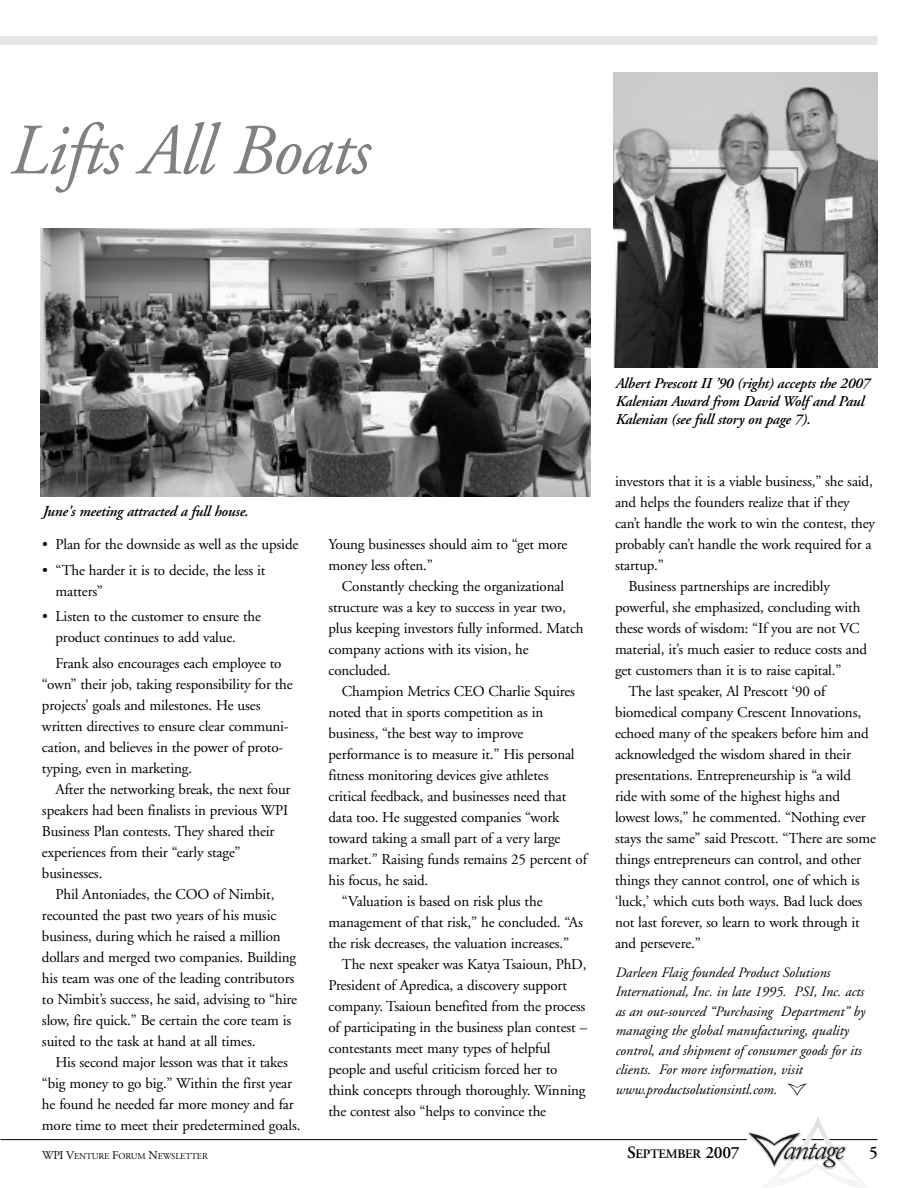
<style>
.page{position:relative;width:918px;height:1188px;background:#fff}
.page>*{position:absolute;margin:0;border:0;box-sizing:border-box;transform-origin:0 0}
.t1{font:italic 72px "Adobe Garamond";letter-spacing:-.015em;color:#808080}
.t2{font:600 17.25px "Adobe Garamond";color:#000}
.t3{font:15px/21px "Adobe Garamond";letter-spacing:-.01em;color:#000}
.t4{font:italic 600 15px/18px "Adobe Garamond";letter-spacing:-.015em;color:#000}
.t5{font:italic 14.25px/19.5px "Adobe Garamond";color:#000}
.t6{font:600 12.9px "Adobe Garamond";letter-spacing:-.02em;color:#000}
.t7{font:9px "Adobe Garamond";letter-spacing:-.02em;color:#000}
.s1{font-size:12px}
.s2{font-size:17.25px}
</style>
<div class="page">
<svg style="left:787px;top:1083px;width:20px;height:13px"></svg>
<div style="left:0;top:36px;width:878px;height:9px;background:#e6e6e6"></div>
<hr style="left:0;top:1139px;width:749px;height:1px;background:#000">
<hr style="left:801px;top:1139px;width:77px;height:1px;background:#000">
<svg style="left:749px;top:1117px;width:125px;height:66px"></svg>
<img style="left:40px;top:228px;width:551px;height:268px">
<img style="left:614px;top:72px;width:264px;height:296px">
<h1 class="t1" style="left:7px;top:122px;width:366px">Lifts All Boats</h1>
<p class="t4" style="left:42px;top:504px;width:208px">June's meeting attracted a full house.</p>
<p class="t3" style="left:42px;top:535px;width:258px">• Plan for the downside as well as the upside</p>
<p class="t3" style="left:56px;top:561px;width:212px;text-indent:-14px">• “The harder it is to decide, the less it matters”</p>
<p class="t3" style="left:55px;top:607px;width:207px;text-indent:-13px">• Listen to the customer to ensure the product continues to add value.</p>
<p class="t3" style="left:42px;top:654px;width:252px;text-indent:14px">Frank also encourages each employee to “own” their job, taking responsibility for the projects’ goals and milestones. He uses written directives to ensure clear communi&shy;cation, and believes in the power of proto&shy;typing, even in marketing.</p>
<p class="t3" style="left:42px;top:780px;width:250px;text-indent:14px">After the networking break, the next four speakers had been finalists in previous WPI Business Plan contests. They shared their experiences from their “early stage” businesses.</p>
<p class="t3" style="left:42px;top:885px;width:257px;text-indent:14px">Phil Antoniades, the COO of Nimbit, recounted the past two years of his music business, during which he raised a million dollars and merged two companies. Building his team was one of the leading contributors to Nimbit’s success, he said, advising to “hire slow, fire quick.” Be certain the core team is suited to the task at hand at all times.</p>
<p class="t3" style="left:42px;top:1053px;width:260px;text-align:center">His second major lesson was that it takes “big money to go big.” Within the first year he found he needed far more money and far more time to meet their predetermined goals.</p>
<p class="t3" style="left:328px;top:535px;width:240px">Young businesses should aim to “get more money less often.”</p>
<p class="t3" style="left:328px;top:577px;width:257px;text-indent:14px">Constantly checking the organizational structure was a key to success in year two, plus keeping investors fully informed. Match company actions with its vision, he concluded.</p>
<p class="t3" style="left:342px;top:682px;width:235px">Champion Metrics CEO Charlie Squires</p>
<p class="t3" style="left:328px;top:703px;width:216px">noted that in sports competition as in</p>
<p class="t3" style="left:328px;top:724px;width:197px">business, “the best way to improve</p>
<p class="t3" style="left:328px;top:745px;width:248px">performance is to measure it.” His personal</p>
<p class="t3" style="left:328px;top:766px;width:222px">fitness monitoring devices give athletes</p>
<p class="t3" style="left:328px;top:787px;width:239px">critical feedback, and businesses need that</p>
<p class="t3" style="left:328px;top:808px;width:232px">data too. He suggested companies “work</p>
<p class="t3" style="left:328px;top:829px;width:234px">toward taking a small part of a very large</p>
<p class="t3" style="left:328px;top:850px;width:260px">market.” Raising funds remains 25 percent of</p>
<p class="t3" style="left:328px;top:871px;width:101px">his focus, he said.</p>
<p class="t3" style="left:342px;top:892px;width:202px">“Valuation is based on risk plus the</p>
<p class="t3" style="left:328px;top:913px;width:256px">management of that risk,” he concluded. “As</p>
<p class="t3" style="left:328px;top:934px;width:242px">the risk decreases, the valuation increases.”</p>
<p class="t3" style="left:342px;top:955px;width:246px">The next speaker was Katya Tsaioun, PhD,</p>
<p class="t3" style="left:328px;top:976px;width:240px">President of Apredica, a discovery support</p>
<p class="t3" style="left:328px;top:997px;width:259px">company. Tsaioun benefited from the process</p>
<p class="t3" style="left:328px;top:1018px;width:260px">of participating in the business plan contest –</p>
<p class="t3" style="left:328px;top:1039px;width:224px">contestants meet many types of helpful</p>
<p class="t3" style="left:328px;top:1060px;width:231px">people and useful criticism forced her to</p>
<p class="t3" style="left:328px;top:1081px;width:259px">think concepts through thoroughly. Winning</p>
<p class="t3" style="left:328px;top:1102px;width:219px">the contest also “helps to convince the</p>
<p class="t4" style="left:615px;top:375px;width:256px">Albert Prescott II ’90 (right) accepts the 2007<br>Kalenian Award from David Wolf and Paul<br>Kalenian (see full story on page 7).</p>
<p class="t3" style="left:615px;top:472px;width:259px">investors that it is a viable business,” she said,</p>
<p class="t3" style="left:615px;top:493px;width:236px">and helps the founders realize that if they</p>
<p class="t3" style="left:615px;top:514px;width:262px">can’t handle the work to win the contest, they</p>
<p class="t3" style="left:615px;top:535px;width:258px">probably can’t handle the work required for a</p>
<p class="t3" style="left:615px;top:556px;width:50px">startup.”</p>
<p class="t3" style="left:628px;top:577px;width:203px">Business partnerships are incredibly</p>
<p class="t3" style="left:615px;top:598px;width:247px">powerful, she emphasized, concluding with</p>
<p class="t3" style="left:615px;top:619px;width:246px">these words of wisdom: “If you are not VC</p>
<p class="t3" style="left:615px;top:640px;width:254px">material, it’s much easier to reduce costs and</p>
<p class="t3" style="left:615px;top:661px;width:228px">get customers than it is to raise capital.”</p>
<p class="t3" style="left:628px;top:682px;width:198px">The last speaker, Al Prescott ‘90 of</p>
<p class="t3" style="left:615px;top:703px;width:248px">biomedical company Crescent Innovations,</p>
<p class="t3" style="left:615px;top:724px;width:255px">echoed many of the speakers before him and</p>
<p class="t3" style="left:615px;top:745px;width:238px">acknowledged the wisdom shared in their</p>
<p class="t3" style="left:615px;top:766px;width:238px">presentations. Entrepreneurship is “a wild</p>
<p class="t3" style="left:615px;top:787px;width:227px">ride with some of the highest highs and</p>
<p class="t3" style="left:615px;top:808px;width:252px">lowest lows,” he commented. “Nothing ever</p>
<p class="t3" style="left:615px;top:829px;width:263px">stays the same” said Prescott. “There are some</p>
<p class="t3" style="left:615px;top:850px;width:248px">things entrepreneurs can control, and other</p>
<p class="t3" style="left:615px;top:871px;width:246px">things they cannot control, one of which is</p>
<p class="t3" style="left:615px;top:892px;width:249px">‘luck,’ which cuts both ways. Bad luck does</p>
<p class="t3" style="left:615px;top:913px;width:246px">not last forever, so learn to work through it</p>
<p class="t3" style="left:615px;top:934px;width:87px">and persevere.”</p>
<p class="t5" style="left:615px;top:964px;width:251px">Darleen Flaig founded Product Solutions International, Inc. in late 1995. PSI, Inc. acts as an out-sourced “Purchasing Department” by managing the global manufacturing, quality control, and shipment of consumer goods for its clients. For more information, visit www.productsolutionsintl.com.</p>
<p class="t7" style="left:42px;top:1153px;width:167px"><span class="s1">WPI V</span>ENTURE <span class="s1">F</span>ORUM <span class="s1">N</span>EWSLETTER</p>
<p class="t6" style="left:627px;top:1149px;width:114px"><span class="s2">S</span>EPTEMBER <span class="s2">2007</span></p>
<p class="t2" style="left:869px;top:1146px;width:10px">5</p>
</div>
